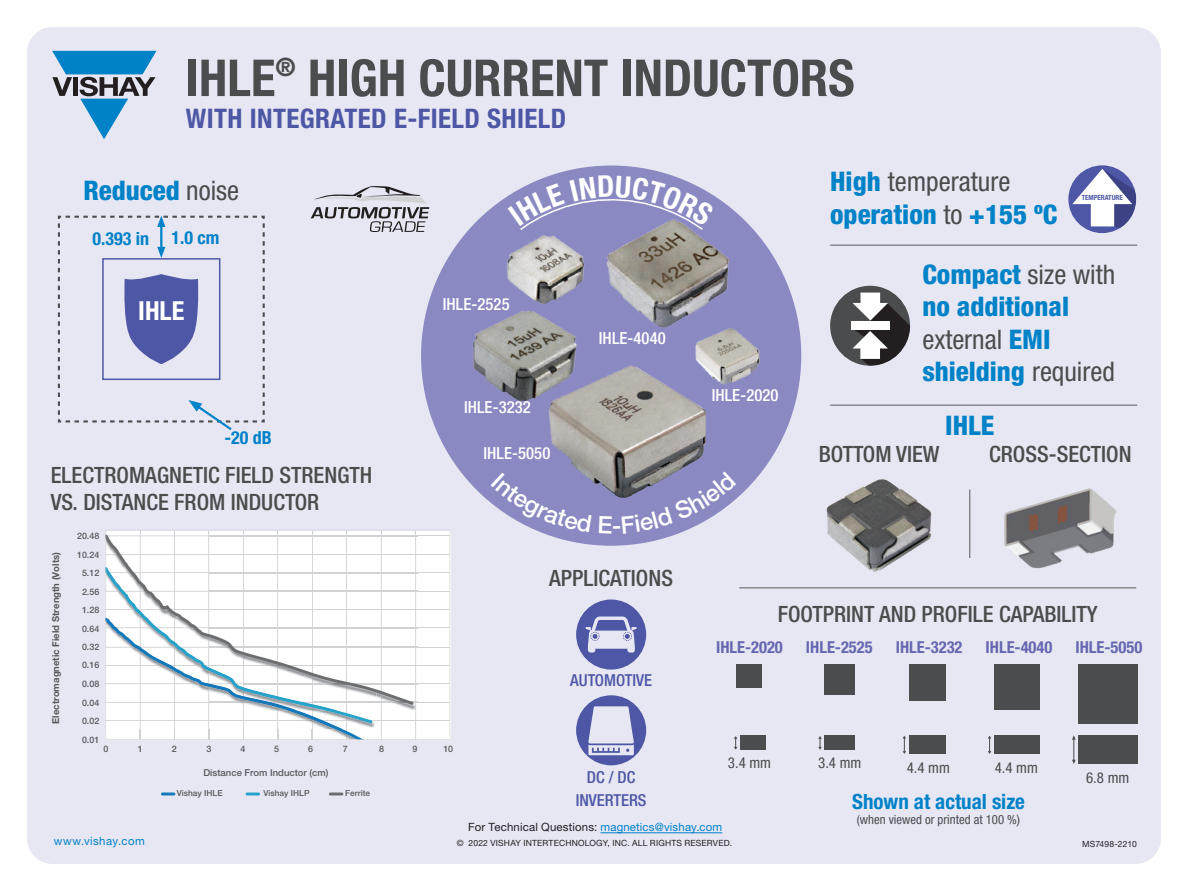
<style>
.page{position:relative;width:1188px;height:891px;background:#fff}
.page>*{position:absolute;margin:0;border:0;box-sizing:border-box;transform-origin:0 0}
.t1{font:700 condensed 51px "Helvetica Neue LT Std";color:#4b4c4d}
.t2{font:800 condensed 27px/32.4px "Helvetica Neue LT Std";color:#0082c8}
.t3{font:700 condensed 27px "Helvetica Neue LT Std";letter-spacing:.015em;color:#4d57a5}
.t4{font:700 condensed 26.25px "Helvetica Neue LT Std";color:#fff}
.t5{font:500 condensed 22.5px/27px "Helvetica Neue LT Std";color:#4b4c4d}
.t6{font:700 condensed 21px "Helvetica Neue LT Std";color:#0082c8}
.t7{font:700 condensed 18px "Helvetica Neue LT Std";color:#0082c8}
.t8{font:500 condensed 16.65px "Helvetica Neue LT Std";letter-spacing:.005em;color:#fff}
.t9{font:700 condensed 16.5px "Helvetica Neue LT Std";color:#6568b0}
.t10{font:500 condensed 16.5px/23.1px "Helvetica Neue LT Std";color:#4d57a5;text-align:center}
.t11{font:condensed 15px "Helvetica Neue LT Std";color:#4b4c4d}
.t12{font:condensed 12.75px "Helvetica Neue LT Std";color:#4b4c4d}
.t13{font:11.4px "Helvetica Neue LT Std";letter-spacing:.015em;color:#231f20}
.t14{font:11.4px "Helvetica Neue LT Std";letter-spacing:.04em;color:#0082c8}
.t15{font:700 9.45px "Helvetica Neue LT Std";color:#58595b}
.t16{font:500 9.45px "Helvetica Neue LT Std";color:#58595b}
.t17{font:500 8.85px "Helvetica Neue LT Std";color:#58595b}
.t18{font:8.55px "Helvetica Neue LT Std";letter-spacing:.02em;color:#231f20}
.t19{font:500 8.25px "Helvetica Neue LT Std";color:#58595b}
.t20{font:700 condensed 7.05px "Helvetica Neue LT Std";color:#4d57a5}
.s1{font-weight:400;color:#4b4c4d}
.s2{color:#0082c8}
.s3{font-stretch:normal}
</style>
<div class="page">
<div style="left:27px;top:27px;width:1134px;height:837px;background:#e7e7f3;border-radius:26px"></div>
<svg style="left:52px;top:51px;width:105px;height:88px"></svg>
<div style="left:421px;top:166px;width:380px;height:380px;background:#8a89c2;border-radius:50%"></div>
<hr style="left:600px;top:832px;width:122px;height:1px;background:#0082c8">
<img style="left:452px;top:209px;width:350px;height:294px">
<svg style="left:161px;top:793px;width:14px;height:2px"></svg>
<svg style="left:329px;top:793px;width:14px;height:2px"></svg>
<svg style="left:246px;top:793px;width:14px;height:2px"></svg>
<svg style="left:106px;top:530px;width:344px;height:210px;fill:#fff"></svg>
<svg style="left:311px;top:186px;width:118px;height:46px"></svg>
<svg style="left:1068px;top:165px;width:68px;height:68px"></svg>
<svg style="left:1072px;top:169px;width:64px;height:59px"></svg>
<div style="left:830px;top:286px;width:80px;height:80px;background:#4b4c4d;border-radius:50%"></div>
<svg style="left:853px;top:293px;width:57px;height:73px"></svg>
<div style="left:851px;top:322px;width:39px;height:8px;background:#fff"></div>
<hr style="left:830px;top:245px;width:307px;height:1px;background:#57585a">
<hr style="left:830px;top:405px;width:307px;height:1px;background:#57585a">
<hr style="left:969px;top:490px;width:1px;height:68px;background:#57585a">
<hr style="left:739px;top:588px;width:397px;height:1px;background:#57585a">
<svg style="left:58px;top:216px;width:207px;height:215px"></svg>
<div style="left:825px;top:664px;width:30px;height:30px;background:#4b4c4d"></div>
<div style="left:825px;top:735px;width:30px;height:15px;background:#4b4c4d"></div>
<svg style="left:818px;top:736px;width:4px;height:14px"></svg>
<div style="left:909px;top:664px;width:37px;height:37px;background:#4b4c4d"></div>
<div style="left:909px;top:735px;width:37px;height:19px;background:#4b4c4d"></div>
<svg style="left:903px;top:736px;width:3px;height:18px"></svg>
<div style="left:994px;top:664px;width:46px;height:46px;background:#4b4c4d"></div>
<div style="left:994px;top:735px;width:46px;height:19px;background:#4b4c4d"></div>
<svg style="left:988px;top:736px;width:3px;height:18px"></svg>
<div style="left:1078px;top:664px;width:59px;height:59px;background:#4b4c4d"></div>
<div style="left:1078px;top:735px;width:59px;height:29px;background:#4b4c4d"></div>
<svg style="left:1072px;top:735px;width:4px;height:29px"></svg>
<div style="left:737px;top:664px;width:25px;height:24px;background:#4b4c4d"></div>
<div style="left:740px;top:735px;width:25px;height:15px;background:#4b4c4d"></div>
<svg style="left:734px;top:736px;width:4px;height:14px"></svg>
<div style="left:576px;top:600px;width:70px;height:70px;background:#4d57a5;border-radius:50%"></div>
<svg style="left:586px;top:617px;width:51px;height:36px"></svg>
<div style="left:576px;top:695px;width:70px;height:70px;background:#4d57a5;border-radius:50%"></div>
<svg style="left:588px;top:706px;width:46px;height:49px"></svg>
<img style="left:1004px;top:488px;width:113px;height:81px">
<img style="left:826px;top:479px;width:106px;height:93px">
<svg style="left:508px;top:175px;width:207px;height:57px"></svg>
<svg style="left:491px;top:473px;width:101px;height:60px"></svg>
<svg style="left:599px;top:471px;width:138px;height:63px"></svg>
<h1 class="t1" style="left:186px;top:47px;width:670px">IHLE<sup>®</sup> HIGH CURRENT INDUCTORS</h1>
<p class="t3" style="left:186px;top:103px;width:382px">WITH INTEGRATED E-FIELD SHIELD</p>
<p class="t2" style="left:83px;top:174px;width:157px">Reduced <span class="s1">noise</span></p>
<p class="t7" style="left:93px;top:227px;width:128px">0.393 in 1.0 cm</p>
<p class="t2" style="left:830px;top:165px;width:229px">High <span class="s1">temperature </span>operation <span class="s1">to</span> +155 ºC</p>
<p class="t20" style="left:1082px;top:193px;width:43px">TEMPERATURE</p>
<p class="t4" style="left:138px;top:295px;width:48px">IHLE</p>
<p class="t7" style="left:225px;top:427px;width:49px">-20 dB</p>
<p class="t5" style="left:51px;top:461px;width:323px">ELECTROMAGNETIC FIELD STRENGTH<br>VS. DISTANCE FROM INDUCTOR</p>
<p class="t15" style="left:50px;top:724px;width:173px;rotate:-90deg">Electromagnetic Field Strength (Volts)</p>
<p class="t17" style="left:77px;top:530px;width:24px">20.48</p>
<p class="t17" style="left:77px;top:550px;width:24px">10.24</p>
<p class="t17" style="left:82px;top:567px;width:19px">5.12</p>
<p class="t17" style="left:82px;top:586px;width:19px">2.56</p>
<p class="t17" style="left:82px;top:605px;width:19px">1.28</p>
<p class="t17" style="left:82px;top:623px;width:19px">0.64</p>
<p class="t17" style="left:82px;top:641px;width:19px">0.32</p>
<p class="t17" style="left:82px;top:659px;width:19px">0.16</p>
<p class="t17" style="left:82px;top:679px;width:19px">0.08</p>
<p class="t17" style="left:82px;top:697px;width:19px">0.04</p>
<p class="t17" style="left:82px;top:715px;width:19px">0.02</p>
<p class="t17" style="left:82px;top:735px;width:19px">0.01</p>
<p class="t8" style="left:443px;top:294px;width:68px">IHLE-2525</p>
<p class="t8" style="left:464px;top:397px;width:68px">IHLE-3232</p>
<p class="t8" style="left:483px;top:443px;width:68px">IHLE-5050</p>
<p class="t8" style="left:599px;top:328px;width:68px">IHLE-4040</p>
<p class="t5" style="left:549px;top:564px;width:125px">APPLICATIONS</p>
<p class="t10" style="left:570px;top:668px;width:83px">AUTOMOTIVE</p>
<p class="t17" style="left:103px;top:744px;width:6px">0</p>
<p class="t17" style="left:138px;top:744px;width:6px">1</p>
<p class="t17" style="left:172px;top:744px;width:6px">2</p>
<p class="t17" style="left:206px;top:744px;width:6px">3</p>
<p class="t17" style="left:240px;top:744px;width:6px">4</p>
<p class="t17" style="left:274px;top:744px;width:6px">5</p>
<p class="t17" style="left:308px;top:744px;width:6px">6</p>
<p class="t17" style="left:343px;top:744px;width:6px">7</p>
<p class="t17" style="left:379px;top:744px;width:6px">8</p>
<p class="t17" style="left:412px;top:744px;width:6px">9</p>
<p class="t17" style="left:443px;top:744px;width:11px">10</p>
<p class="t8" style="left:712px;top:385px;width:68px">IHLE-2020</p>
<p class="t2" style="left:922px;top:258px;width:194px">Compact <span class="s1">size with </span>no additional <span class="s1">external</span> EMI shielding <span class="s1">required</span></p>
<p class="t2" style="left:945px;top:409px;width:51px">IHLE</p>
<p class="t5" style="left:819px;top:441px;width:122px">BOTTOM VIEW</p>
<p class="t5" style="left:989px;top:441px;width:144px">CROSS-SECTION</p>
<p class="t5" style="left:778px;top:600px;width:322px">FOOTPRINT AND PROFILE CAPABILITY</p>
<p class="t9" style="left:806px;top:637px;width:68px">IHLE-2525</p>
<p class="t9" style="left:716px;top:637px;width:68px">IHLE-2020</p>
<p class="t9" style="left:896px;top:637px;width:68px">IHLE-3232</p>
<p class="t9" style="left:986px;top:637px;width:68px">IHLE-4040</p>
<p class="t9" style="left:1075px;top:637px;width:68px">IHLE-5050</p>
<p class="t16" style="left:203px;top:767px;width:127px">Distance From Inductor (cm)</p>
<p class="t19" style="left:177px;top:788px;width:47px">Vishay IHLE</p>
<p class="t19" style="left:263px;top:788px;width:48px">Vishay IHLP</p>
<p class="t19" style="left:345px;top:788px;width:26px">Ferrite</p>
<p class="t10" style="left:576px;top:765px;width:72px">DC / DC<br>INVERTERS</p>
<p class="t11" style="left:728px;top:754px;width:45px">3.4 mm</p>
<p class="t13" style="left:468px;top:820px;width:255px">For Technical Questions: <span class="s2">magnetics@vishay.com</span></p>
<p class="t11" style="left:818px;top:754px;width:45px">3.4 mm</p>
<p class="t11" style="left:907px;top:759px;width:45px">4.4 mm</p>
<p class="t11" style="left:995px;top:759px;width:45px">4.4 mm</p>
<p class="t6" style="left:852px;top:789px;width:174px">Shown at actual size</p>
<p class="t12" style="left:857px;top:812px;width:165px">(when viewed or printed at 100 %<span class="s3">)</span></p>
<p class="t11" style="left:1086px;top:769px;width:45px">6.8 mm</p>
<p class="t14" style="left:54px;top:834px;width:92px">www.vishay.com</p>
<p class="t18" style="left:457px;top:838px;width:277px">© 2022 VISHAY INTERTECHNOLOGY, INC. ALL RIGHTS RESERVED.</p>
<p class="t18" style="left:1082px;top:839px;width:56px">MS7498-2210</p>
</div>
